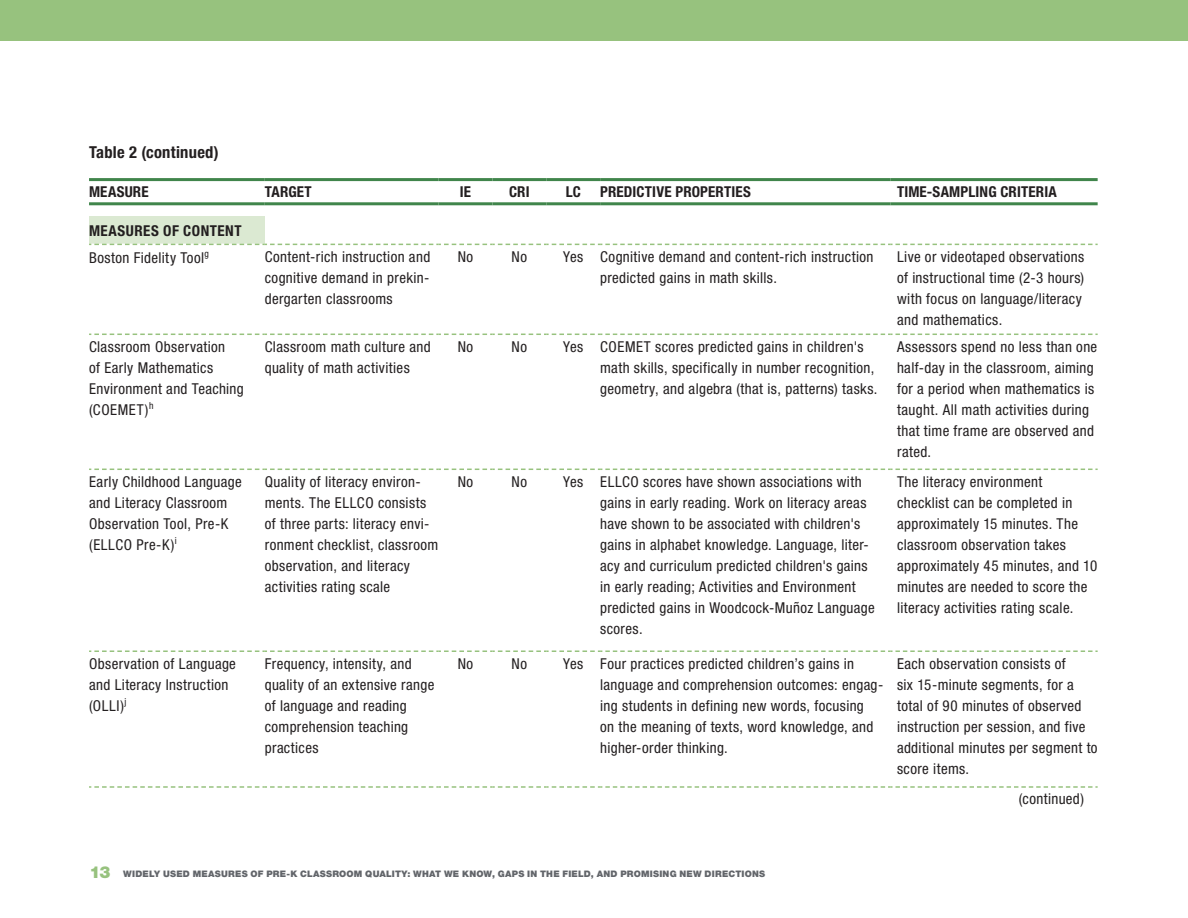
<style>
.page{position:relative;width:1188px;height:918px;background:#fff}
.page>*{position:absolute;margin:0;border:0;box-sizing:border-box;transform-origin:0 0}
.Table_-_Title{font:700 condensed 16.5px "Helvetica Neue LT Std";letter-spacing:.015em;color:#231f20}
.Table_-_Row_Text{font:condensed 15px/21px "Helvetica Neue LT Std";letter-spacing:.025em;color:#231f20}
.Table_-_Column_Heads{font:700 condensed 15px "Helvetica Neue LT Std";letter-spacing:.01em;color:#231f20}
.Table_-_Row_Subheads{font:700 condensed 15px "Helvetica Neue LT Std";letter-spacing:.035em;color:#231f20}
.t1{font:900 9px "Helvetica Neue LT Std";letter-spacing:.025em;color:#62656a}
.s1{font-size:16.5px;color:#97c27e}
</style>
<div class="page">
<div style="left:0;top:0;width:1188px;height:40px;background:#97c27e"></div>
<div style="left:89px;top:216px;width:176px;height:28px;background:#dbe9d2"></div>
<hr style="left:89px;top:178px;width:176px;height:3px;background:#40854b">
<hr style="left:265px;top:178px;width:174px;height:3px;background:#40854b">
<hr style="left:439px;top:178px;width:53px;height:3px;background:#40854b">
<hr style="left:492px;top:178px;width:54px;height:3px;background:#40854b">
<hr style="left:546px;top:178px;width:54px;height:3px;background:#40854b">
<hr style="left:600px;top:178px;width:290px;height:3px;background:#40854b">
<hr style="left:890px;top:178px;width:208px;height:3px;background:#40854b">
<hr style="left:89px;top:202px;width:176px;height:3px;background:#40854b">
<hr style="left:265px;top:202px;width:174px;height:3px;background:#40854b">
<hr style="left:439px;top:202px;width:53px;height:3px;background:#40854b">
<hr style="left:492px;top:202px;width:54px;height:3px;background:#40854b">
<hr style="left:546px;top:202px;width:54px;height:3px;background:#40854b">
<hr style="left:600px;top:202px;width:290px;height:3px;background:#40854b">
<hr style="left:890px;top:202px;width:208px;height:3px;background:#40854b">
<svg style="left:89px;top:786px;width:1009px;height:2px"></svg>
<svg style="left:89px;top:334px;width:1009px;height:1px"></svg>
<svg style="left:89px;top:469px;width:1009px;height:1px"></svg>
<svg style="left:89px;top:244px;width:1009px;height:1px"></svg>
<svg style="left:89px;top:650px;width:1009px;height:2px"></svg>
<p class="Table_-_Title" style="left:89px;top:142px;width:131px">Table 2 (continued)</p>
<p class="Table_-_Column_Heads" style="left:89px;top:183px;width:61px">MEASURE</p>
<p class="Table_-_Column_Heads" style="left:265px;top:183px;width:48px">TARGET</p>
<p class="Table_-_Column_Heads" style="left:460px;top:183px;width:13px">IE</p>
<p class="Table_-_Column_Heads" style="left:509px;top:183px;width:22px">CRI</p>
<p class="Table_-_Column_Heads" style="left:566px;top:183px;width:17px">LC</p>
<p class="Table_-_Column_Heads" style="left:600px;top:183px;width:152px">PREDICTIVE PROPERTIES</p>
<p class="Table_-_Column_Heads" style="left:897px;top:183px;width:161px">TIME-SAMPLING CRITERIA</p>
<p class="Table_-_Row_Subheads" style="left:89px;top:221px;width:154px">MEASURES OF CONTENT</p>
<p class="Table_-_Row_Text" style="left:89px;top:247px;width:121px">Boston Fidelity Tool<sup>g</sup></p>
<p class="Table_-_Row_Text" style="left:265px;top:246px;width:167px;text-align:justify">Content-rich instruction and cognitive demand in prekin&shy;dergarten classrooms</p>
<p class="Table_-_Row_Text" style="left:458px;top:246px;width:17px">No</p>
<p class="Table_-_Row_Text" style="left:512px;top:246px;width:17px">No</p>
<p class="Table_-_Row_Text" style="left:563px;top:246px;width:21px">Yes</p>
<p class="Table_-_Row_Text" style="left:600px;top:246px;width:275px">Cognitive demand and content-rich instruction predicted gains in math skills.</p>
<p class="Table_-_Row_Text" style="left:897px;top:246px;width:189px">Live or videotaped observations of instructional time (2-3 hours) with focus on language/literacy and mathematics.</p>
<p class="Table_-_Row_Text" style="left:89px;top:336px;width:156px">Classroom Observation<br>of Early Mathematics<br>Environment and Teaching (COEMET)<sup>h</sup></p>
<p class="Table_-_Row_Text" style="left:265px;top:336px;width:167px">Classroom math culture and quality of math activities</p>
<p class="Table_-_Row_Text" style="left:458px;top:336px;width:17px">No</p>
<p class="Table_-_Row_Text" style="left:512px;top:336px;width:17px">No</p>
<p class="Table_-_Row_Text" style="left:563px;top:336px;width:21px">Yes</p>
<p class="Table_-_Row_Text" style="left:600px;top:336px;width:279px">COEMET scores predicted gains in children's math skills, specifically in number recognition, geometry, and algebra (that is, patterns) tasks.</p>
<p class="Table_-_Row_Text" style="left:897px;top:336px;width:202px">Assessors spend no less than one half-day in the classroom, aiming for a period when mathematics is taught. All math activities during that time frame are observed and rated.</p>
<p class="Table_-_Row_Text" style="left:89px;top:471px;width:154px">Early Childhood Language and Literacy Classroom<br>Observation Tool, Pre-K (ELLCO Pre-K)<sup>i</sup></p>
<p class="Table_-_Row_Text" style="left:265px;top:471px;width:175px">Quality of literacy environ&shy;ments. The ELLCO consists of three parts: literacy envi&shy;ronment checklist, classroom observation, and literacy activities rating scale</p>
<p class="Table_-_Row_Text" style="left:458px;top:471px;width:17px">No</p>
<p class="Table_-_Row_Text" style="left:512px;top:471px;width:17px">No</p>
<p class="Table_-_Row_Text" style="left:563px;top:471px;width:21px">Yes</p>
<p class="Table_-_Row_Text" style="left:600px;top:471px;width:276px">ELLCO scores have shown associations with gains in early reading. Work on literacy areas have shown to be associated with children's gains in alphabet knowledge. Language, liter&shy;acy and curriculum predicted children's gains in early reading; Activities and Environment predicted gains in Woodcock-Muñoz Language scores.</p>
<p class="Table_-_Row_Text" style="left:897px;top:471px;width:202px">The literacy environment checklist can be completed in approximately 15 minutes. The classroom observation takes approximately 45 minutes, and 10 minutes are needed to score the literacy activities rating scale.</p>
<p class="Table_-_Row_Text" style="left:89px;top:653px;width:148px">Observation of Language and Literacy Instruction (OLLI)<sup>j</sup></p>
<p class="Table_-_Row_Text" style="left:265px;top:653px;width:171px">Frequency, intensity, and quality of an extensive range of language and reading comprehension teaching practices</p>
<p class="Table_-_Row_Text" style="left:458px;top:653px;width:17px">No</p>
<p class="Table_-_Row_Text" style="left:512px;top:653px;width:17px">No</p>
<p class="Table_-_Row_Text" style="left:563px;top:653px;width:21px">Yes</p>
<p class="Table_-_Row_Text" style="left:600px;top:653px;width:285px">Four practices predicted children’s gains in language and comprehension outcomes: engag&shy;ing students in defining new words, focusing<br>on the meaning of texts, word knowledge, and higher-order thinking.</p>
<p class="Table_-_Row_Text" style="left:897px;top:653px;width:202px">Each observation consists of<br>six 15-minute segments, for a total of 90 minutes of observed instruction per session, and five additional minutes per segment to score items.</p>
<p class="Table_-_Row_Text" style="left:1019px;top:789px;width:67px">(continued)</p>
<p class="t1" style="left:89px;top:869px;width:677px"><span class="s1">13</span> WIDELY USED MEASURES OF PRE-K CLASSROOM QUALITY: WHAT WE KNOW, GAPS IN THE FIELD, AND PROMISING NEW DIRECTIONS</p>
</div>
